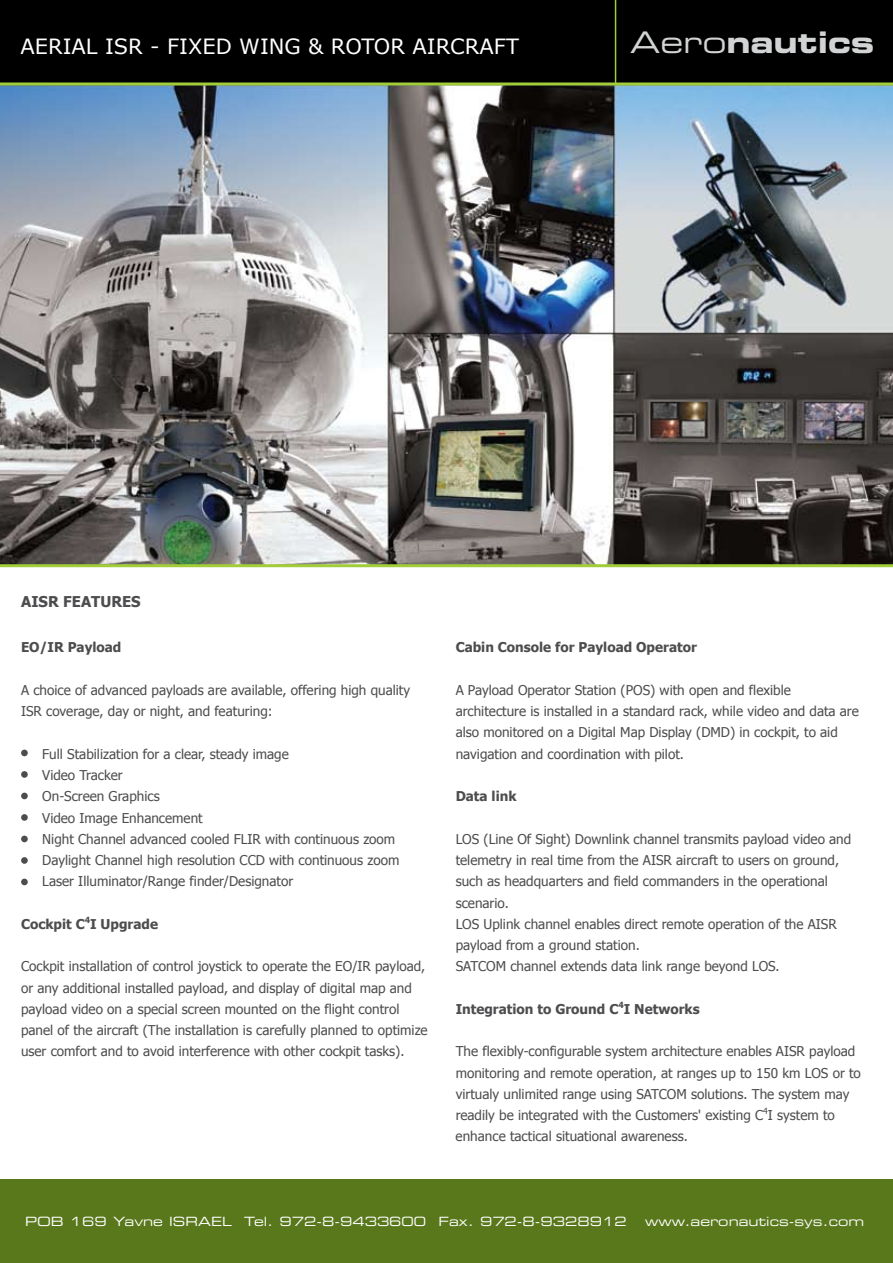
<style>
.page{position:relative;width:893px;height:1263px;background:#fff}
.page>*{position:absolute;margin:0;border:0;box-sizing:border-box;transform-origin:0 0}
.t1{font:29.7px "Eurostile Bold Extended Two";color:#d1d3d4}
.t2{font:21px "Verdana";color:#fff}
.t3{font:700 14.85px "Tahoma";color:#4d4d4f}
.t4{font:13.5px/21.3px "Tahoma";color:#4d4d4f}
.t5{font:700 13.5px "Tahoma";color:#4d4d4f}
.t6{font:12.75px "Eurostile Extended Two";color:#fff}
.s1{font-family:"Eurostile Extended Two"}
</style>
<div class="page">
<img style="left:0;top:86px;width:893px;height:478px">
<div style="left:0;top:1179px;width:893px;height:84px;background:#59781c"></div>
<div style="left:0;top:0;width:893px;height:86px;background:#000"></div>
<hr style="left:615px;top:0;width:1px;height:83px;background:#a1cd3a">
<hr style="left:0;top:564px;width:893px;height:3px;background:#a1cd3a">
<div style="left:21px;top:750px;width:7px;height:6px;background:#4d4d4f;border-radius:50%"></div>
<div style="left:21px;top:771px;width:7px;height:7px;background:#4d4d4f;border-radius:50%"></div>
<div style="left:21px;top:793px;width:7px;height:6px;background:#4d4d4f;border-radius:50%"></div>
<div style="left:21px;top:814px;width:7px;height:7px;background:#4d4d4f;border-radius:50%"></div>
<div style="left:21px;top:836px;width:7px;height:6px;background:#4d4d4f;border-radius:50%"></div>
<div style="left:21px;top:857px;width:7px;height:7px;background:#4d4d4f;border-radius:50%"></div>
<div style="left:21px;top:879px;width:7px;height:6px;background:#4d4d4f;border-radius:50%"></div>
<p class="t2" style="left:20px;top:33px;width:500px">AERIAL ISR - FIXED WING &amp; ROTOR AIRCRAFT</p>
<p class="t1" style="left:630px;top:22px;width:246px"><span class="s1">Aero</span>nautics</p>
<p class="t3" style="left:21px;top:591px;width:121px">AISR FEATURES</p>
<p class="t5" style="left:21px;top:638px;width:102px">EO/IR Payload</p>
<p class="t4" style="left:21px;top:679px;width:391px">A choice of advanced payloads are available, offering high quality<br>ISR coverage, day or night, and featuring:</p>
<p class="t4" style="left:42px;top:742px;width:359px">Full Stabilization for a clear, steady image<br>Video Tracker<br>On-Screen Graphics<br>Video Image Enhancement<br>Night Channel advanced cooled FLIR with continuous zoom Daylight Channel high resolution CCD with continuous zoom Laser Illuminator/Range finder/Designator</p>
<p class="t5" style="left:21px;top:914px;width:139px">Cockpit C<sup>4</sup>I Upgrade</p>
<p class="t4" style="left:21px;top:955px;width:408px">Cockpit installation of control joystick to operate the EO/IR payload, or any additional installed payload, and display of digital map and payload video on a special screen mounted on the flight control panel of the aircraft (The installation is carefully planned to optimize user comfort and to avoid interference with other cockpit tasks).</p>
<p class="t5" style="left:456px;top:638px;width:243px">Cabin Console for Payload Operator</p>
<p class="t4" style="left:456px;top:679px;width:405px">A Payload Operator Station (POS) with open and flexible architecture is installed in a standard rack, while video and data are also monitored on a Digital Map Display (DMD) in cockpit, to aid navigation and coordination with pilot.</p>
<p class="t5" style="left:456px;top:787px;width:62px">Data link</p>
<p class="t4" style="left:456px;top:827px;width:397px">LOS (Line Of Sight) Downlink channel transmits payload video and telemetry in real time from the AISR aircraft to users on ground, such as headquarters and field commanders in the operational scenario.<br>LOS Uplink channel enables direct remote operation of the AISR payload from a ground station.<br>SATCOM channel extends data link range beyond LOS.</p>
<p class="t5" style="left:456px;top:999px;width:245px">Integration to Ground C<sup>4</sup>I Networks</p>
<p class="t4" style="left:456px;top:1040px;width:407px">The flexibly-configurable system architecture enables AISR payload monitoring and remote operation, at ranges up to 150 km LOS or to virtualy unlimited range using SATCOM solutions. The system may readily be integrated with the Customers' existing C<sup>4</sup>I system to enhance tactical situational awareness.</p>
<p class="t6" style="left:25px;top:1213px;width:603px">POB 169 Yavne ISRAEL Tel. 972-8-9433600 Fax. 972-8-9328912</p>
<p class="t6" style="left:645px;top:1213px;width:221px">www.aeronautics-sys.com</p>
</div>
